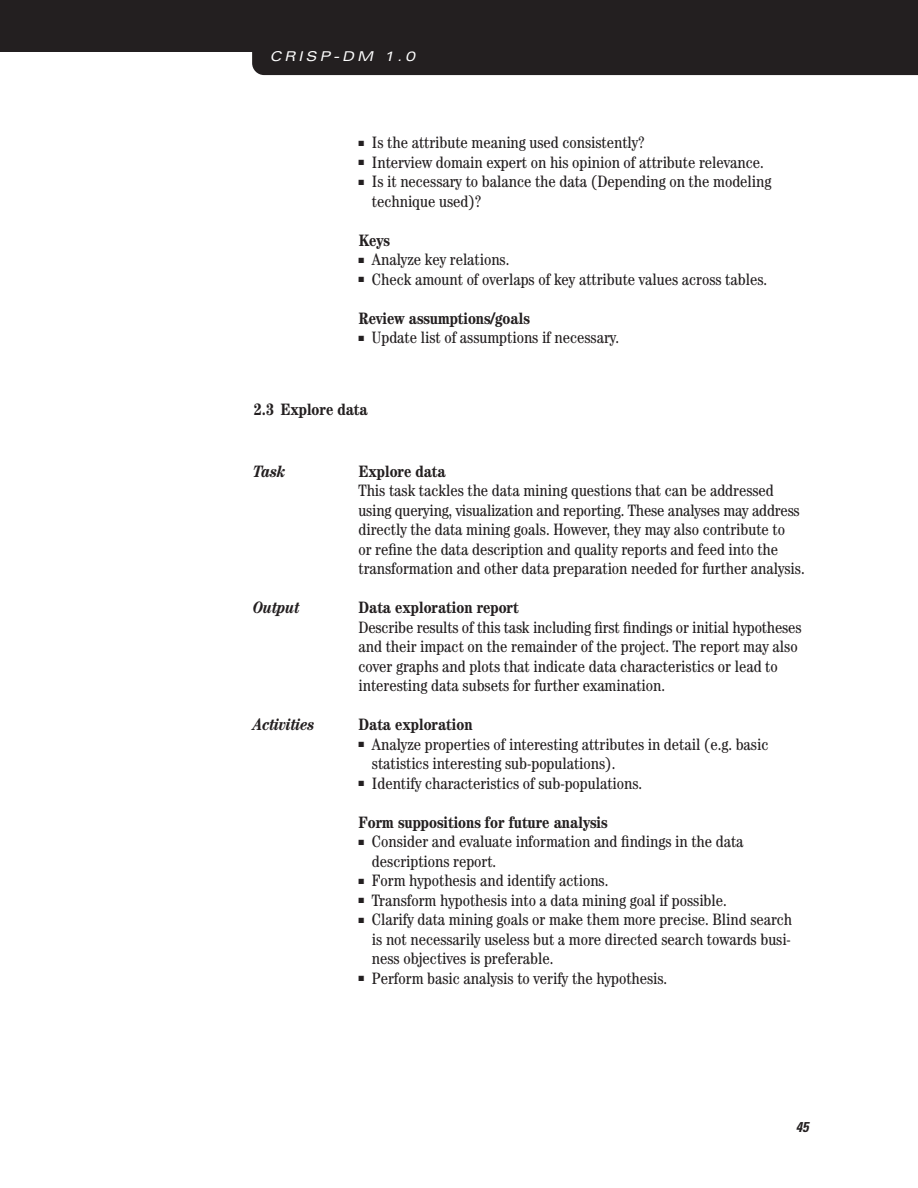
<style>
.page{position:relative;width:918px;height:1188px;background:#fff}
.page>*{position:absolute;margin:0;border:0;box-sizing:border-box;transform-origin:0 0}
.t1{font:condensed 16.5px/19.5px "Century";color:#231f20}
.t2{font:700 condensed 16.5px "Century";color:#231f20}
.t3{font:italic 700 condensed 16.5px "Century";color:#231f20}
.t4{font:italic 700 condensed 14.25px "Univers";color:#231f20}
.t5{font:italic expanded 13.5px "Univers";color:#fff}
</style>
<div class="page">
<div style="left:0;top:0;width:918px;height:52px;background:#231f20"></div>
<div style="left:252px;top:52px;width:666px;height:23px;background:#231f20"></div>
<p class="t5" style="left:269px;top:52px;width:150px">CRISP-DM 1.0</p>
<p class="t1" style="left:358px;top:134px;width:288px">■ Is the attribute meaning used consistently?</p>
<p class="t1" style="left:358px;top:154px;width:407px">■ Interview domain expert on his opinion of attribute relevance.</p>
<p class="t1" style="left:372px;top:173px;width:401px;text-indent:-14px">■ Is it necessary to balance the data (Depending on the modeling technique used)?</p>
<p class="t2" style="left:359px;top:234px;width:33px">Keys</p>
<p class="t1" style="left:358px;top:251px;width:152px">■ Analyze key relations.</p>
<p class="t1" style="left:358px;top:271px;width:410px">■ Check amount of overlaps of key attribute values across tables.</p>
<p class="t2" style="left:359px;top:312px;width:173px">Review assumptions/goals</p>
<p class="t1" style="left:358px;top:329px;width:262px">■ Update list of assumptions if necessary.</p>
<p class="t2" style="left:253px;top:404px;width:116px">2.3 Explore data</p>
<p class="t3" style="left:253px;top:465px;width:34px">Task</p>
<p class="t2" style="left:358px;top:465px;width:89px">Explore data</p>
<p class="t1" style="left:358px;top:482px;width:448px">This task tackles the data mining questions that can be addressed using querying, visualization and reporting. These analyses may address directly the data mining goals. However, they may also contribute to<br>or refine the data description and quality reports and feed into the transformation and other data preparation needed for further analysis.</p>
<p class="t3" style="left:253px;top:602px;width:48px">Output</p>
<p class="t2" style="left:358px;top:602px;width:162px">Data exploration report</p>
<p class="t1" style="left:358px;top:619px;width:445px">Describe results of this task including first findings or initial hypotheses and their impact on the remainder of the project. The report may also cover graphs and plots that indicate data characteristics or lead to interesting data subsets for further examination.</p>
<p class="t3" style="left:253px;top:719px;width:63px">Activities</p>
<p class="t2" style="left:358px;top:719px;width:116px">Data exploration</p>
<p class="t1" style="left:372px;top:736px;width:398px;text-indent:-14px">■ Analyze properties of interesting attributes in detail (e.g. basic statistics interesting sub-populations).</p>
<p class="t1" style="left:358px;top:775px;width:285px">■ Identify characteristics of sub-populations.</p>
<p class="t2" style="left:359px;top:816px;width:251px">Form suppositions for future analysis</p>
<p class="t1" style="left:372px;top:833px;width:373px;text-indent:-14px">■ Consider and evaluate information and findings in the data descriptions report.</p>
<p class="t1" style="left:358px;top:872px;width:251px">■ Form hypothesis and identify actions.</p>
<p class="t1" style="left:358px;top:892px;width:370px">■ Transform hypothesis into a data mining goal if possible.</p>
<p class="t1" style="left:372px;top:911px;width:422px;text-align:justify;text-indent:-14px">■ Clarify data mining goals or make them more precise. Blind search is not necessarily useless but a more directed search towards busi&shy;ness objectives is preferable.</p>
<p class="t1" style="left:358px;top:970px;width:310px">■ Perform basic analysis to verify the hypothesis.</p>
<p class="t4" style="left:796px;top:1122px;width:17px">45</p>
</div>
